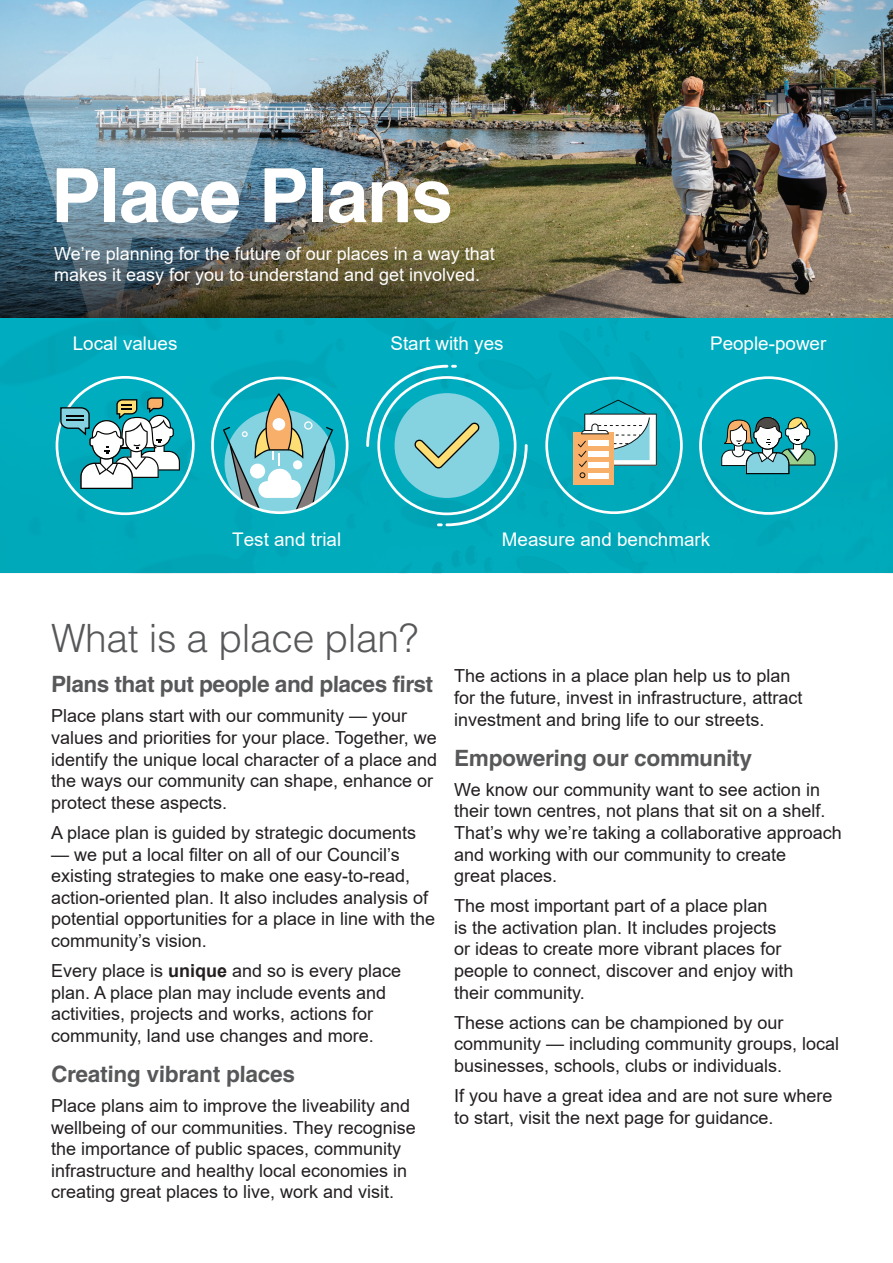
<style>
.page{position:relative;width:893px;height:1263px;background:#fff}
.page>*{position:absolute;margin:0;border:0;box-sizing:border-box;transform-origin:0 0}
.t1{font:700 75px "Helvetica";letter-spacing:-.02em;color:#fff}
.t2{font:300 39px "Helvetica";letter-spacing:-.01em;color:#57585a}
.t3{font:700 22.5px "Helvetica";color:#57585a}
.t4{font:18.9px "Arial";color:#fff}
.t5{font:18px/21.6px "Arial";color:#231f20}
.t6{font:18px/21.6px "Arial";color:#fff}
.s1{font-weight:700}
</style>
<div class="page">
<img style="left:0;top:0;width:893px;height:319px">
<svg style="left:22px;top:0;width:251px;height:148px;background:#aec9d8"></svg>
<img style="left:0;top:148px;width:625px;height:171px">
<div style="left:0;top:319px;width:893px;height:254px;background:#00afc1"></div>
<svg style="left:366px;top:365px;width:162px;height:161px"></svg>
<div style="left:56px;top:376px;width:139px;height:139px;border:3px solid #fff;border-radius:50%"></div>
<svg style="left:60px;top:397px;width:120px;height:92px"></svg>
<div style="left:545px;top:377px;width:138px;height:137px;border:3px solid #fff;border-radius:50%"></div>
<div style="left:574px;top:433px;width:40px;height:52px;background:#f7af6a"></div>
<svg style="left:578px;top:400px;width:79px;height:78px"></svg>
<svg style="left:223px;top:393px;width:112px;height:121px"></svg>
<div style="left:211px;top:377px;width:137px;height:137px;border:3px solid #fff;border-radius:50%"></div>
<div style="left:699px;top:376px;width:139px;height:139px;border:3px solid #fff;border-radius:50%"></div>
<svg style="left:721px;top:417px;width:94px;height:57px"></svg>
<h1 class="t1" style="left:51px;top:150px;width:403px">Place Plans</h1>
<p class="t6" style="left:54px;top:242px;width:442px">We’re planning for the future of our places in a way that makes it easy for you to understand and get involved.</p>
<p class="t4" style="left:73px;top:331px;width:106px">Local values</p>
<p class="t4" style="left:390px;top:331px;width:115px">Start with yes</p>
<p class="t4" style="left:710px;top:331px;width:118px">People-power</p>
<p class="t4" style="left:232px;top:527px;width:110px">Test and trial</p>
<p class="t4" style="left:502px;top:527px;width:210px">Measure and benchmark</p>
<h2 class="t2" style="left:51px;top:614px;width:369px">What is a place plan?</h2>
<p class="t3" style="left:51px;top:671px;width:384px">Plans that put people and places first</p>
<p class="t5" style="left:51px;top:705px;width:388px">Place plans start with our community — your values and priorities for your place. Together, we identify the unique local character of a place and the ways our community can shape, enhance or protect these aspects.</p>
<p class="t5" style="left:51px;top:822px;width:367px">A place plan is guided by strategic documents</p>
<p class="t5" style="left:51px;top:843px;width:386px">— we put a local filter on all of our Council’s existing strategies to make one easy-to-read, action-oriented plan. It also includes analysis of potential opportunities for a place in line with the community’s vision.</p>
<p class="t5" style="left:51px;top:960px;width:352px">Every place is <span class="s1">unique</span> and so is every place plan. A place plan may include events and activities, projects and works, actions for community, land use changes and more.</p>
<p class="t3" style="left:51px;top:1060px;width:246px">Creating vibrant places</p>
<p class="t5" style="left:51px;top:1095px;width:366px">Place plans aim to improve the liveability and wellbeing of our communities. They recognise the importance of public spaces, community infrastructure and healthy local economies in creating great places to live, work and visit.</p>
<p class="t5" style="left:454px;top:665px;width:350px">The actions in a place plan help us to plan for the future, invest in infrastructure, attract investment and bring life to our streets.</p>
<p class="t3" style="left:454px;top:744px;width:300px">Empowering our community</p>
<p class="t5" style="left:454px;top:778px;width:389px">We know our community want to see action in their town centres, not plans that sit on a shelf.<br>That’s why we’re taking a collaborative approach and working with our community to create<br>great places.</p>
<p class="t5" style="left:454px;top:895px;width:341px">The most important part of a place plan<br>is the activation plan. It includes projects or ideas to create more vibrant places for people to connect, discover and enjoy with their community.</p>
<p class="t5" style="left:454px;top:1011px;width:387px">These actions can be championed by our community — including community groups, local businesses, schools, clubs or individuals.</p>
<p class="t5" style="left:454px;top:1085px;width:380px">If you have a great idea and are not sure where to start, visit the next page for guidance.</p>
</div>
